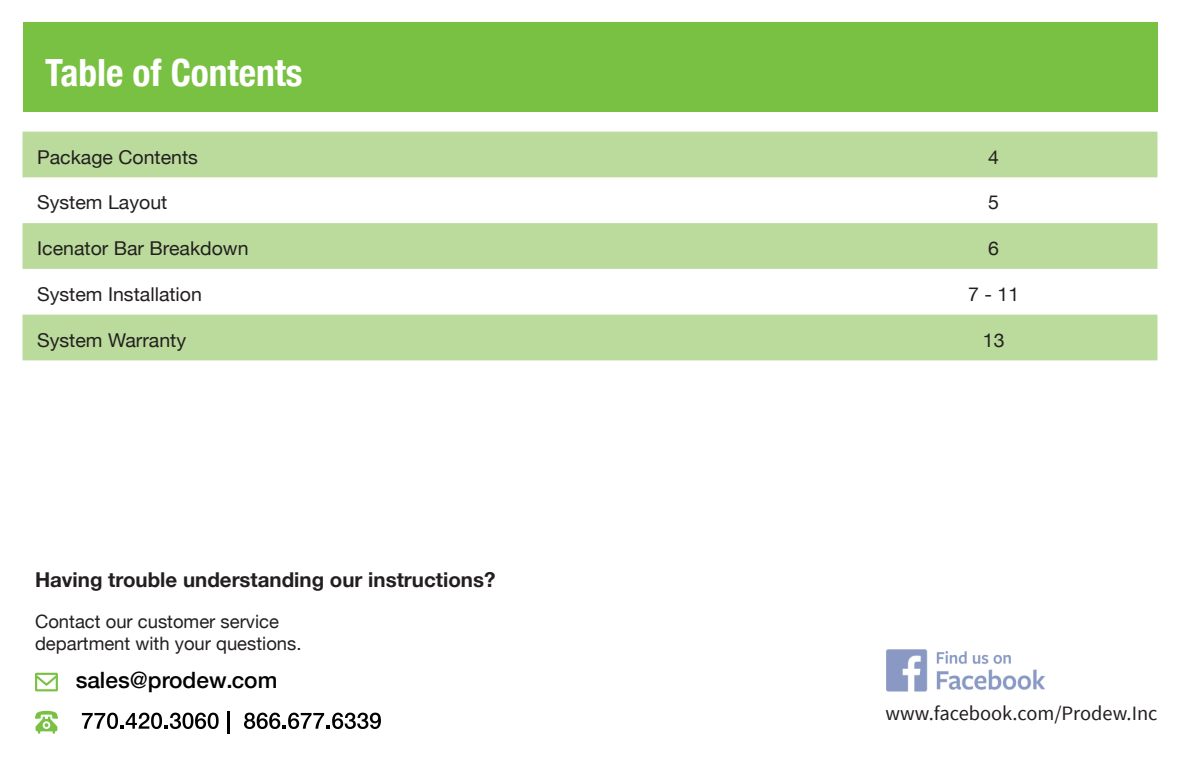
<style>
.page{position:relative;width:1180px;height:765px;background:#fff}
.page>*{position:absolute;margin:0;border:0;box-sizing:border-box;transform-origin:0 0}
.t1{font:700 condensed 37.5px "Helvetica Neue";color:#fff}
.t2{font:500 22.5px "Helvetica Neue";color:#000}
.t3{font:700 20.5px "Helvetica Neue";color:#231f20}
.t4{font:20.38px "Source Sans Pro";color:#231f20}
.t5{font:19.12px "Helvetica Neue";color:#231f20}
.t6{font:18.38px/22.1px "Helvetica Neue";color:#231f20}
</style>
<div class="page">
<div style="left:23px;top:22px;width:1134px;height:90px;background:#79c142"></div>
<svg style="left:22px;top:132px;width:1135px;height:228px;fill:#badb9b"></svg>
<svg style="left:35px;top:711px;width:23px;height:23px"></svg>
<svg style="left:82px;top:713px;width:136px;height:16px"></svg>
<hr style="left:227px;top:711px;width:2px;height:23px;background:#000">
<svg style="left:244px;top:713px;width:137px;height:16px"></svg>
<svg style="left:35px;top:673px;width:23px;height:18px"></svg>
<img style="left:886px;top:649px;width:159px;height:43px">
<h1 class="t1" style="left:45px;top:41px;width:259px">Table of Contents</h1>
<p class="t5" style="left:37px;top:143px;width:162px">Package Contents</p>
<p class="t5" style="left:987px;top:143px;width:12px">4</p>
<p class="t5" style="left:37px;top:189px;width:132px">System Layout</p>
<p class="t5" style="left:987px;top:189px;width:12px">5</p>
<p class="t5" style="left:37px;top:234px;width:213px">Icenator Bar Breakdown</p>
<p class="t5" style="left:987px;top:234px;width:12px">6</p>
<p class="t5" style="left:37px;top:280px;width:166px">System Installation</p>
<p class="t5" style="left:967px;top:280px;width:52px">7 - 11</p>
<p class="t5" style="left:37px;top:326px;width:150px">System Warranty</p>
<p class="t5" style="left:982px;top:326px;width:23px">13</p>
<p class="t3" style="left:35px;top:564px;width:462px">Having trouble understanding our instructions?</p>
<p class="t6" style="left:35px;top:611px;width:268px">Contact our customer service department with your questions.</p>
<p class="t2" style="left:76px;top:662px;width:203px">sales@prodew.com</p>
<p class="t4" style="left:885px;top:701px;width:273px">www.facebook.com/Prodew.Inc</p>
</div>
